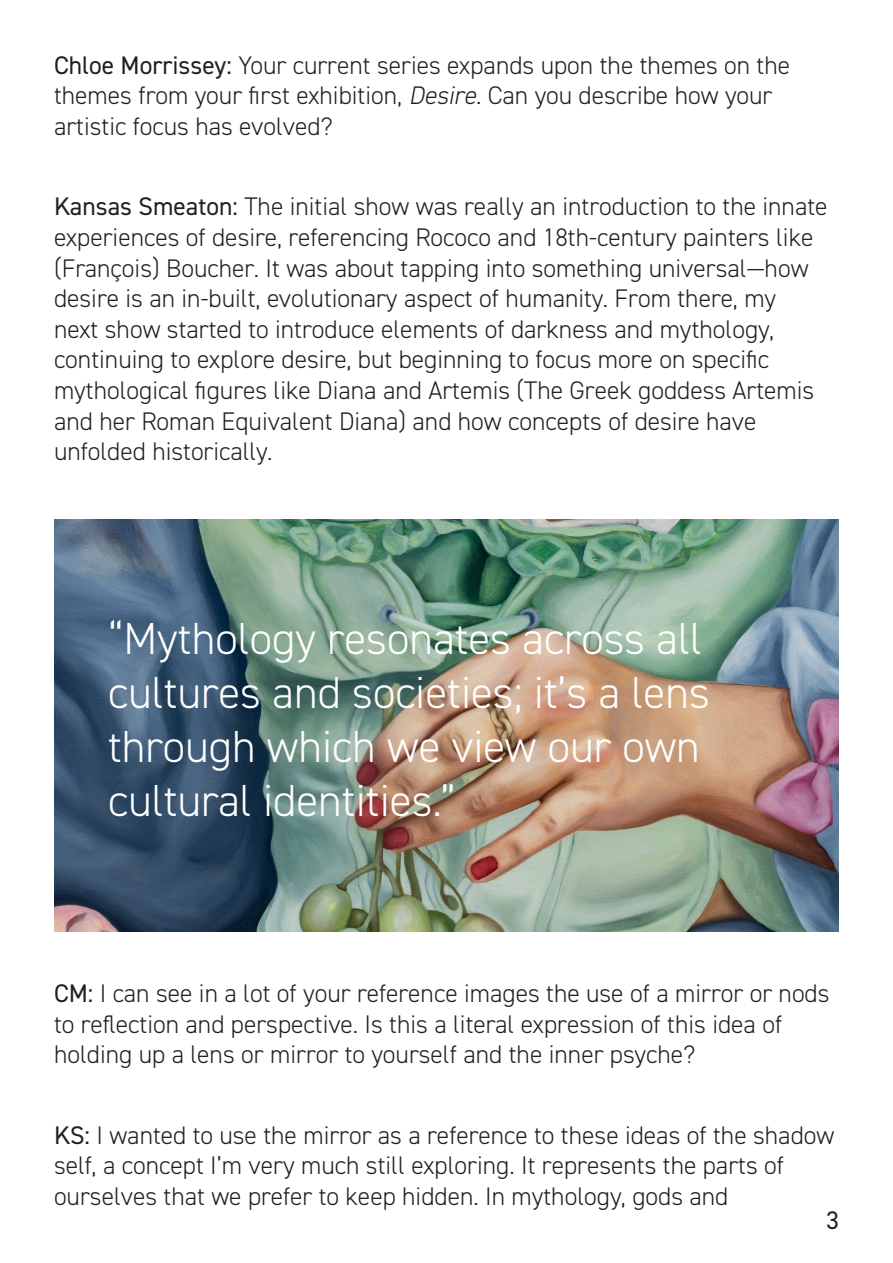
<style>
.page{position:relative;width:893px;height:1263px;background:#fff}
.page>*{position:absolute;margin:0;border:0;box-sizing:border-box;transform-origin:0 0}
.t1{font:300 45px/54px "DIN2014";color:#fff}
.t2{font:300 25.5px/30.6px "DIN2014";color:#231f20}
.t3{font:25.5px "DIN2014";color:#231f20}
.s1{font-weight:400}
.s2{font-style:italic}
</style>
<div class="page">
<img style="left:54px;top:520px;width:785px;height:412px">
<p class="t2" style="left:54px;top:50px;width:738px"><span class="s1">Chloe Morrissey:</span> Your current series expands upon the themes on the themes from your first exhibition, <span class="s2">Desire</span>. Can you describe how your artistic focus has evolved?</p>
<p class="t2" style="left:54px;top:191px;width:775px"><span class="s1">Kansas Smeaton:</span> The initial show was really an introduction to the innate experiences of desire, referencing Rococo and 18th-century painters like (François) Boucher. It was about tapping into something universal—how desire is an in-built, evolutionary aspect of humanity. From there, my<br>next show started to introduce elements of darkness and mythology, continuing to explore desire, but beginning to focus more on specific mythological figures like Diana and Artemis (The Greek goddess Artemis and her Roman Equivalent Diana) and how concepts of desire have unfolded historically.</p>
<p class="t1" style="left:108px;top:611px;width:603px">“Mythology resonates across all cultures and societies; it’s a lens through which we view our own cultural identities.”</p>
<p class="t2" style="left:54px;top:978px;width:777px"><span class="s1">CM:</span> I can see in a lot of your reference images the use of a mirror or nods to reflection and perspective. Is this a literal expression of this idea of holding up a lens or mirror to yourself and the inner psyche?</p>
<p class="t2" style="left:54px;top:1120px;width:782px"><span class="s1">KS:</span> I wanted to use the mirror as a reference to these ideas of the shadow self, a concept I’m very much still exploring. It represents the parts of ourselves that we prefer to keep hidden. In mythology, gods and</p>
<p class="t3" style="left:826px;top:1204px;width:14px">3</p>
</div>
